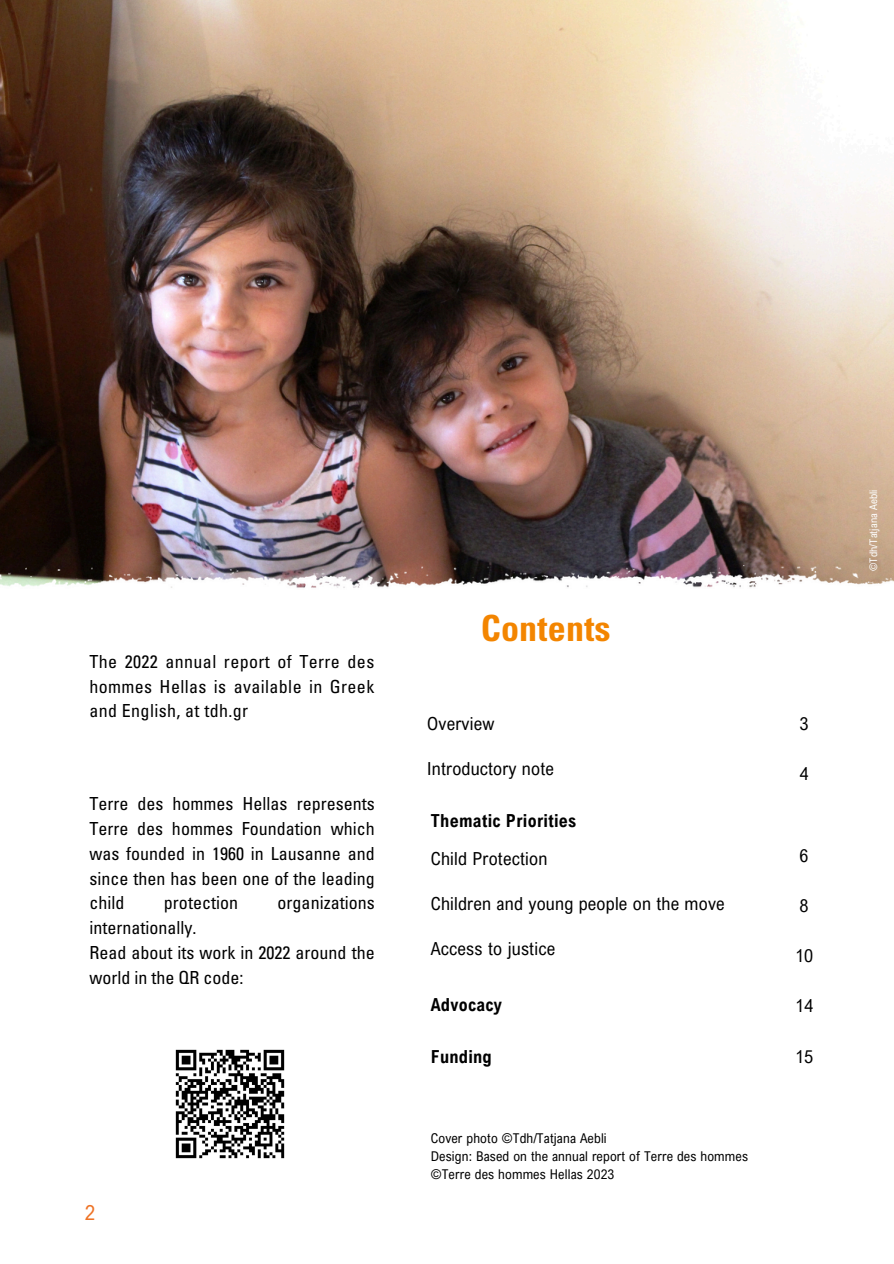
<style>
.page{position:relative;width:894px;height:1264px;background:#fff}
.page>*{position:absolute;margin:0;border:0;box-sizing:border-box;transform-origin:0 0}
.t1{font:700 condensed 36px "Univers LT Std";letter-spacing:.005em;color:#f38500}
.t2{font:21px "Arial Nova Cond";color:#ee7326}
.t3{font:condensed 18px/24.8px "Univers LT Std";color:#000;text-align:justify}
.t4{font:18px "Arial Nova Cond";letter-spacing:.01em;color:#000}
.t5{font:700 18px "Arial Nova Cond";letter-spacing:.02em;color:#000}
.t6{font:13.5px/18px "Arial Nova Cond";letter-spacing:.01em;color:#000}
.t7{font:10.5px "Arial Nova Cond";letter-spacing:.01em;color:#fff}
</style>
<div class="page">
<img style="left:175px;top:1049px;width:110px;height:110px">
<img style="left:0;top:0;width:893px;height:565px">
<img style="left:0;top:565px;width:893px;height:23px">
<p class="t3" style="left:89px;top:651px;width:286px">The 2022 annual report of Terre des hommes Hellas is available in Greek and English, at tdh.gr</p>
<h3 class="t3" style="left:89px;top:793px;width:287px">Terre des hommes Hellas represents Terre des hommes Foundation which was founded in 1960 in Lausanne and since then has been one of the leading child</h3>
<h3 class="t3" style="left:164px;top:892px;width:75px">protection</h3>
<h3 class="t3" style="left:277px;top:892px;width:98px">organizations</h3>
<h3 class="t3" style="left:89px;top:917px;width:287px;text-align:left">internationally.<br>Read about its work in 2022 around the world in the QR code:</h3>
<p class="t2" style="left:85px;top:1198px;width:12px">2</p>
<p class="t1" style="left:480px;top:614px;width:131px">Contents</p>
<p class="t4" style="left:427px;top:712px;width:69px">Overview</p>
<p class="t4" style="left:427px;top:757px;width:128px">Introductory note</p>
<p class="t5" style="left:430px;top:809px;width:147px">Thematic Priorities</p>
<h1 class="t4" style="left:430px;top:847px;width:118px">Child Protection</h1>
<h1 class="t4" style="left:430px;top:892px;width:295px">Children and young people on the move</h1>
<h1 class="t4" style="left:430px;top:937px;width:126px">Access to justice</h1>
<h3 class="t5" style="left:430px;top:993px;width:72px">Advocacy</h3>
<h3 class="t5" style="left:430px;top:1045px;width:63px">Funding</h3>
<h3 class="t6" style="left:430px;top:1128px;width:319px">Cover photo ©Tdh/Tatjana Aebli<br>Design: Based on the annual report of Terre des hommes ©Terre des hommes Hellas 2023</h3>
<h3 class="t4" style="left:799px;top:712px;width:10px">3</h3>
<h3 class="t4" style="left:799px;top:762px;width:10px">4</h3>
<h3 class="t4" style="left:799px;top:843px;width:10px">6</h3>
<h3 class="t4" style="left:799px;top:894px;width:10px">8</h3>
<h3 class="t4" style="left:794px;top:944px;width:20px">10</h3>
<h3 class="t4" style="left:794px;top:994px;width:20px">14</h3>
<h3 class="t4" style="left:794px;top:1044px;width:20px">15</h3>
<h2 class="t7" style="left:866px;top:571px;width:83px;rotate:-90deg">©Tdh/Tatjana Aebli</h2>
</div>
